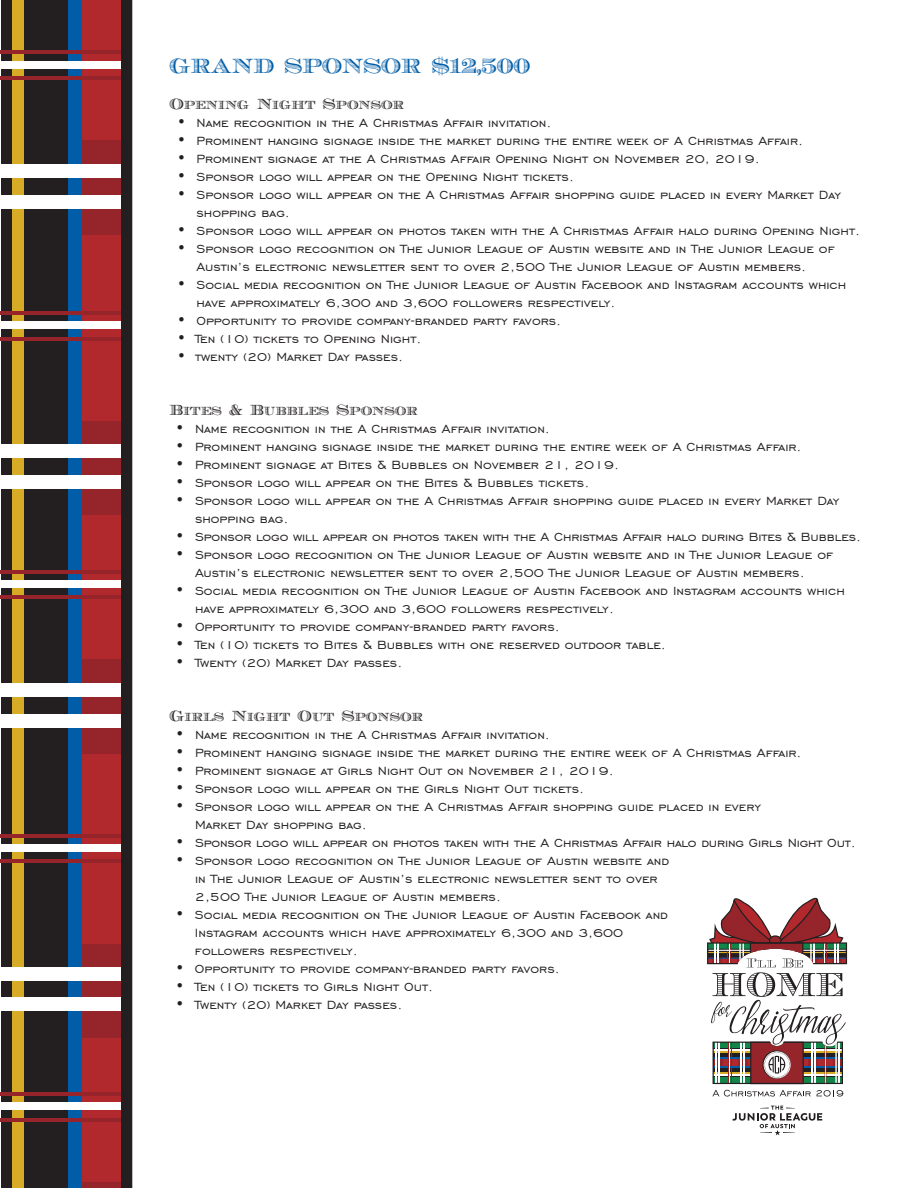
<style>
.page{position:relative;width:918px;height:1188px;background:#fff}
.page>*{position:absolute;margin:0;border:0;box-sizing:border-box;transform-origin:0 0}
.t1{font:21px "Ecuyer DAX";color:#015da7}
.t2{font:15px/18px "Engravers Gothic BT";color:#231f20}
.t3{font:15px "Ecuyer DAX";color:#231f20}
</style>
<div class="page">
<div style="left:121px;top:0;width:11px;height:1188px;background:#231f20"></div>
<div style="left:0;top:0;width:121px;height:1188px;background:#b1282d"></div>
<div style="left:0;top:659px;width:121px;height:95px;background:#96252b"></div>
<div style="left:0;top:421px;width:121px;height:94px;background:#96252b"></div>
<div style="left:0;top:1182px;width:121px;height:6px;background:#96252b"></div>
<div style="left:0;top:944px;width:121px;height:93px;background:#96252b"></div>
<div style="left:0;top:140px;width:121px;height:95px;background:#96252b"></div>
<div style="left:0;top:0;width:68px;height:1188px;background:#231f20"></div>
<div style="left:68px;top:0;width:13px;height:1188px;background:#015da7"></div>
<div style="left:12px;top:0;width:11px;height:1188px;background:#d8ab27"></div>
<hr style="left:0;top:0;width:1px;height:1188px;background:#fff">
<div style="left:0;top:195px;width:121px;height:14px;background:#fff"></div>
<div style="left:0;top:164px;width:121px;height:14px;background:#fff"></div>
<div style="left:0;top:475px;width:121px;height:14px;background:#fff"></div>
<div style="left:0;top:444px;width:121px;height:14px;background:#fff"></div>
<div style="left:0;top:714px;width:121px;height:14px;background:#fff"></div>
<div style="left:0;top:683px;width:121px;height:14px;background:#fff"></div>
<div style="left:0;top:997px;width:121px;height:14px;background:#fff"></div>
<div style="left:0;top:967px;width:121px;height:14px;background:#fff"></div>
<hr style="left:0;top:51px;width:121px;height:3px;background:#96252b">
<hr style="left:0;top:76px;width:121px;height:4px;background:#96252b">
<div style="left:0;top:61px;width:121px;height:7px;background:#fff"></div>
<hr style="left:0;top:570px;width:121px;height:3px;background:#96252b">
<hr style="left:0;top:595px;width:121px;height:4px;background:#96252b">
<div style="left:0;top:580px;width:121px;height:7px;background:#fff"></div>
<hr style="left:0;top:311px;width:121px;height:4px;background:#96252b">
<hr style="left:0;top:337px;width:121px;height:3px;background:#96252b">
<div style="left:0;top:322px;width:121px;height:7px;background:#fff"></div>
<hr style="left:0;top:1092px;width:121px;height:4px;background:#96252b">
<hr style="left:0;top:1118px;width:121px;height:4px;background:#96252b">
<div style="left:0;top:1103px;width:121px;height:7px;background:#fff"></div>
<hr style="left:0;top:834px;width:121px;height:3px;background:#96252b">
<hr style="left:0;top:859px;width:121px;height:4px;background:#96252b">
<div style="left:0;top:844px;width:121px;height:7px;background:#fff"></div>
<svg style="left:732px;top:1106px;width:90px;height:29px"></svg>
<svg style="left:712px;top:1090px;width:99px;height:7px"></svg>
<svg style="left:817px;top:1090px;width:26px;height:7px"></svg>
<svg style="left:707px;top:898px;width:140px;height:186px"></svg>
<h1 class="t1" style="left:170px;top:54px;width:362px">GRAND SPONSOR $12,500</h1>
<p class="t3" style="left:170px;top:96px;width:236px">Opening Night Sponsor</p>
<p class="t2" style="left:177px;top:114px;width:376px">• Name recognition in the A Christmas Affair invitation.</p>
<p class="t2" style="left:177px;top:132px;width:628px">• Prominent hanging signage inside the market during the entire week of A Christmas Affair.</p>
<p class="t2" style="left:177px;top:150px;width:584px">• Prominent signage at the A Christmas Affair Opening Night on November 20, 2019.</p>
<p class="t2" style="left:177px;top:168px;width:399px">• Sponsor logo will appear on the Opening Night tickets.</p>
<p class="t2" style="left:196px;top:186px;width:646px;text-indent:-20px">• Sponsor logo will appear on the A Christmas Affair shopping guide placed in every Market Day shopping bag.</p>
<p class="t2" style="left:177px;top:222px;width:685px">• Sponsor logo will appear on photos taken with the A Christmas Affair halo during Opening Night.</p>
<p class="t2" style="left:196px;top:240px;width:640px;text-indent:-20px">• Sponsor logo recognition on The Junior League of Austin website and in The Junior League of<br>Austin’s electronic newsletter sent to over 2,500 The Junior League of Austin members.</p>
<p class="t2" style="left:196px;top:276px;width:651px;text-indent:-20px">• Social media recognition on The Junior League of Austin Facebook and Instagram accounts which have approximately 6,300 and 3,600 followers respectively.</p>
<p class="t2" style="left:177px;top:312px;width:386px">• Opportunity to provide company-branded party favors.</p>
<p class="t2" style="left:177px;top:330px;width:246px">• Ten (10) tickets to Opening Night.</p>
<p class="t2" style="left:177px;top:348px;width:228px">• twenty (20) Market Day passes.</p>
<p class="t3" style="left:170px;top:402px;width:250px">Bites &amp; Bubbles Sponsor</p>
<p class="t2" style="left:176px;top:420px;width:376px">• Name recognition in the A Christmas Affair invitation.</p>
<p class="t2" style="left:176px;top:438px;width:628px">• Prominent hanging signage inside the market during the entire week of A Christmas Affair.</p>
<p class="t2" style="left:176px;top:456px;width:445px">• Prominent signage at Bites &amp; Bubbles on November 21, 2019.</p>
<p class="t2" style="left:176px;top:474px;width:415px">• Sponsor logo will appear on the Bites &amp; Bubbles tickets.</p>
<p class="t2" style="left:195px;top:492px;width:646px;text-indent:-20px">• Sponsor logo will appear on the A Christmas Affair shopping guide placed in every Market Day shopping bag.</p>
<p class="t2" style="left:176px;top:528px;width:687px">• Sponsor logo will appear on photos taken with the A Christmas Affair halo during Bites &amp; Bubbles.</p>
<p class="t2" style="left:195px;top:546px;width:640px;text-indent:-20px">• Sponsor logo recognition on The Junior League of Austin website and in The Junior League of<br>Austin’s electronic newsletter sent to over 2,500 The Junior League of Austin members.</p>
<p class="t2" style="left:195px;top:582px;width:651px;text-indent:-20px">• Social media recognition on The Junior League of Austin Facebook and Instagram accounts which have approximately 6,300 and 3,600 followers respectively.</p>
<p class="t2" style="left:176px;top:618px;width:386px">• Opportunity to provide company-branded party favors.</p>
<p class="t2" style="left:176px;top:636px;width:492px">• Ten (10) tickets to Bites &amp; Bubbles with one reserved outdoor table.</p>
<p class="t2" style="left:176px;top:654px;width:228px">• Twenty (20) Market Day passes.</p>
<p class="t3" style="left:170px;top:708px;width:255px">Girls Night Out Sponsor</p>
<p class="t2" style="left:176px;top:726px;width:376px">• Name recognition in the A Christmas Affair invitation.</p>
<p class="t2" style="left:176px;top:744px;width:628px">• Prominent hanging signage inside the market during the entire week of A Christmas Affair.</p>
<p class="t2" style="left:176px;top:762px;width:440px">• Prominent signage at Girls Night Out on November 21, 2019.</p>
<p class="t2" style="left:176px;top:780px;width:410px">• Sponsor logo will appear on the Girls Night Out tickets.</p>
<p class="t2" style="left:195px;top:798px;width:568px;text-indent:-20px">• Sponsor logo will appear on the A Christmas Affair shopping guide placed in every<br>Market Day shopping bag.</p>
<p class="t2" style="left:176px;top:834px;width:682px">• Sponsor logo will appear on photos taken with the A Christmas Affair halo during Girls Night Out.</p>
<p class="t2" style="left:195px;top:852px;width:476px;text-indent:-19px">• Sponsor logo recognition on The Junior League of Austin website and in The Junior League of Austin’s electronic newsletter sent to over<br>2,500 The Junior League of Austin members.</p>
<p class="t2" style="left:195px;top:906px;width:475px;text-indent:-19px">• Social media recognition on The Junior League of Austin Facebook and<br>Instagram accounts which have approximately 6,300 and 3,600 followers respectively.</p>
<p class="t2" style="left:175px;top:960px;width:386px">• Opportunity to provide company-branded party favors.</p>
<p class="t2" style="left:175px;top:978px;width:259px">• Ten (10) tickets to Girls Night Out.</p>
<p class="t2" style="left:175px;top:996px;width:228px">• Twenty (20) Market Day passes.</p>
</div>
